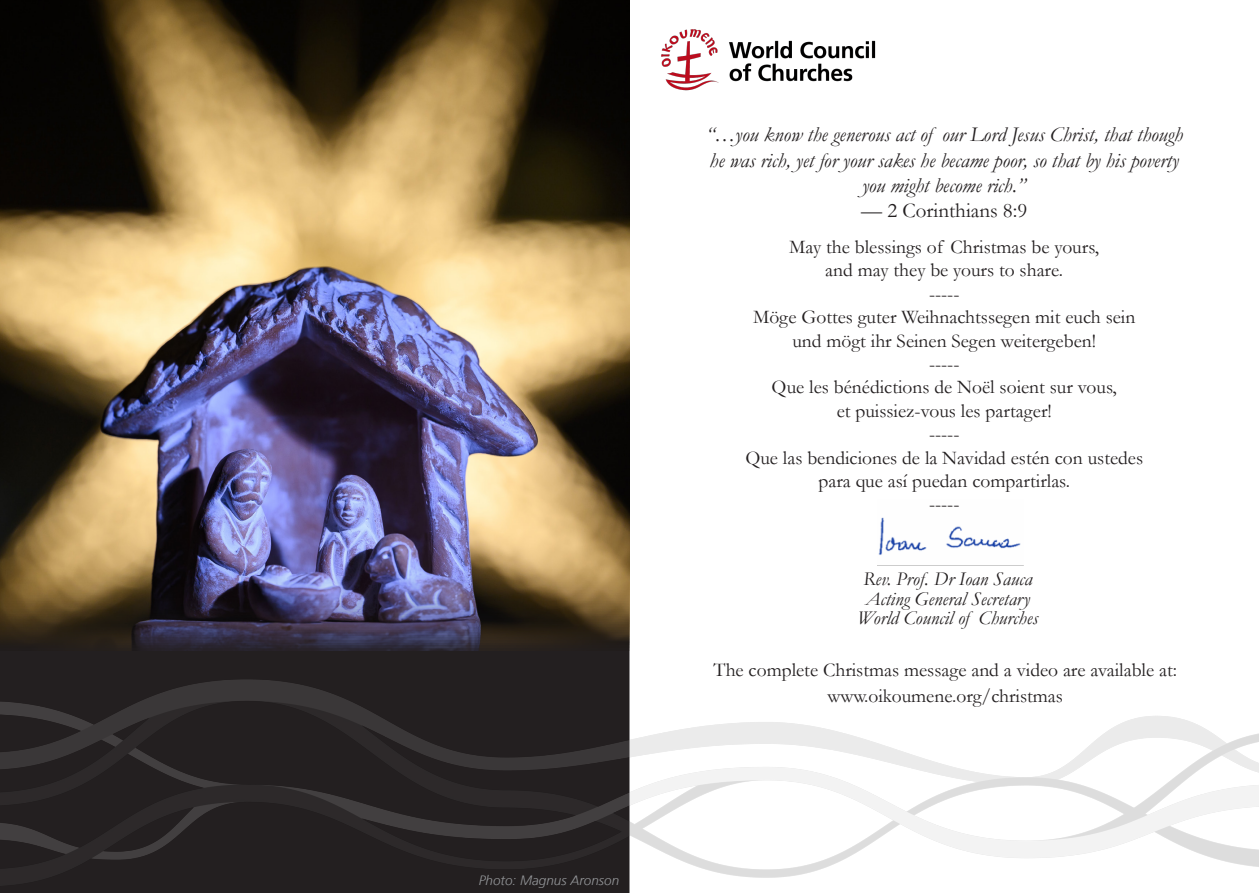
<style>
.page{position:relative;width:1259px;height:893px;background:#fff}
.page>*{position:absolute;margin:0;border:0;box-sizing:border-box;transform-origin:0 0}
.t1{font:italic 21px/25.2px "Garamond";color:#231f20;text-align:center}
.t2{font:21px "Garamond";color:#231f20}
.t3{font:19.5px/23.4px "Garamond";color:#231f20;text-align:center}
.t4{font:italic 19.5px "Garamond";color:#231f20}
.t5{font:italic 300 13.5px "Frutiger";color:#939598}
</style>
<div class="page">
<img style="left:877px;top:517px;width:146px;height:49px">
<img style="left:661px;top:29px;width:215px;height:62px">
<div style="left:0;top:650px;width:629px;height:8px;background:#231f20"></div>
<img style="left:0;top:0;width:629px;height:650px">
<img style="left:0;top:658px;width:1259px;height:235px">
<p class="t5" style="left:479px;top:873px;width:142px">Photo: Magnus Aronson</p>
<p class="t1" style="left:705px;top:122px;width:479px">“…you know the generous act of our Lord Jesus Christ, that though he was rich, yet for your sakes he became poor, so that by his poverty you might become rich.”</p>
<p class="t2" style="left:861px;top:198px;width:168px">— 2 Corinthians 8:9</p>
<p class="t3" style="left:789px;top:235px;width:311px">May the blessings of Christmas be yours, and may they be yours to share.</p>
<p class="t3" style="left:929px;top:282px;width:32px">-----</p>
<p class="t3" style="left:753px;top:305px;width:384px">Möge Gottes guter Weihnachtssegen mit euch sein</p>
<p class="t3" style="left:792px;top:328px;width:305px">und mögt ihr Seinen Segen weitergeben!</p>
<p class="t3" style="left:929px;top:352px;width:32px">-----</p>
<p class="t3" style="left:771px;top:375px;width:347px">Que les bénédictions de Noël soient sur vous, et puissiez-vous les partager!</p>
<p class="t3" style="left:929px;top:422px;width:32px">-----</p>
<p class="t3" style="left:745px;top:445px;width:399px">Que las bendiciones de la Navidad estén con ustedes</p>
<p class="t3" style="left:818px;top:469px;width:253px">para que así puedan compartirlas.</p>
<p class="t3" style="left:929px;top:492px;width:32px">-----</p>
<p class="t4" style="left:863px;top:567px;width:171px">Rev. Prof. Dr Ioan Sauca</p>
<p class="t4" style="left:865px;top:587px;width:166px">Acting General Secretary</p>
<p class="t4" style="left:857px;top:606px;width:182px">World Council of Churches</p>
<p class="t3" style="left:713px;top:657px;width:465px;line-height:25.5px">The complete Christmas message and a video are available at: www.oikoumene.org/christmas</p>
</div>
